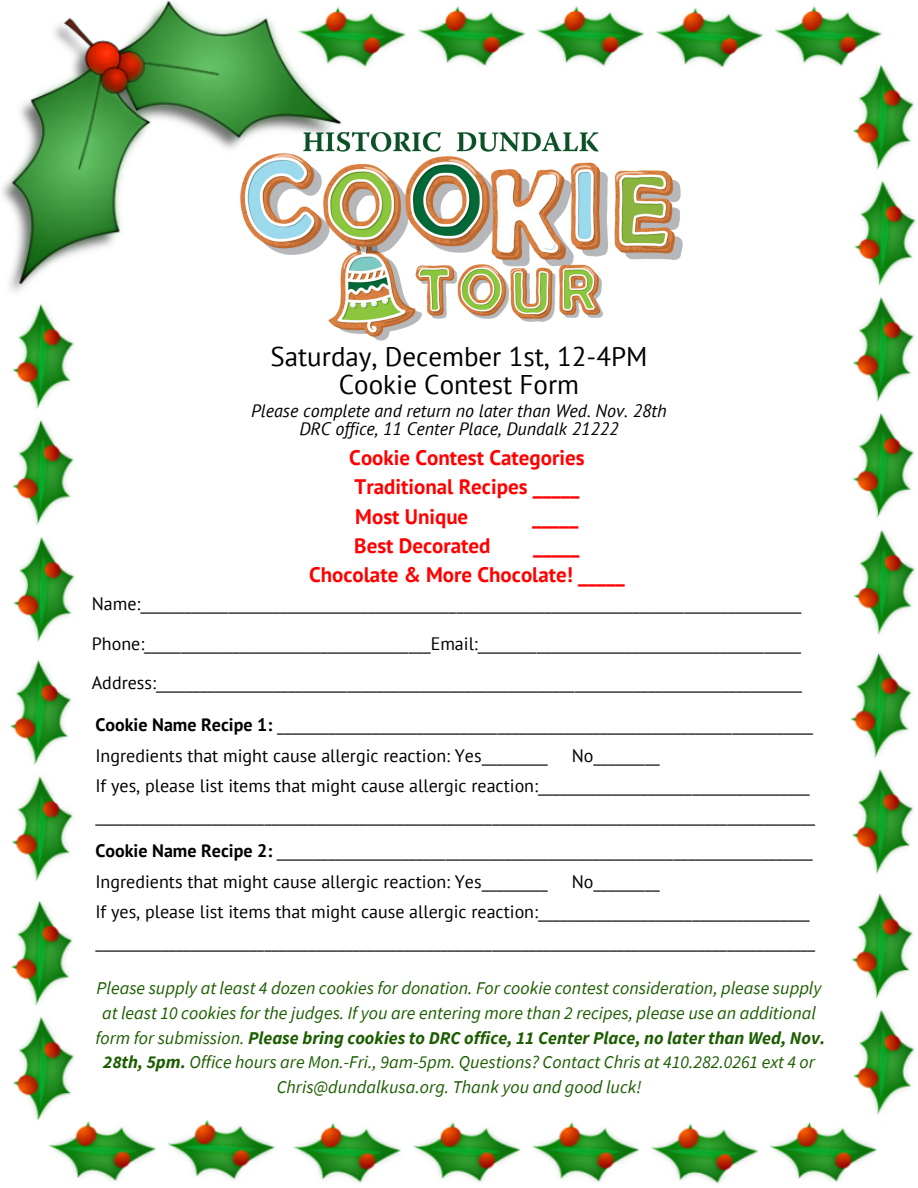
<style>
.page{position:relative;width:918px;height:1188px;background:#fff}
.page>*{position:absolute;margin:0;border:0;box-sizing:border-box;transform-origin:0 0}
.t1{font:27px/28.2px "PT Sans";color:#000;text-align:center}
.t2{font:700 21px/29.2px "PT Sans";color:#f00}
.t3{font:18px/30.3px "PT Sans";color:#000}
.t4{font:italic 18px/24.8px "Source Sans Pro";color:#1c5d00;text-align:center}
.t5{font:italic 18px/18px "PT Sans";color:#000;text-align:center}
.s1{font-weight:700}
</style>
<div class="page">
<img style="left:2px;top:0;width:914px;height:1183px">
<img style="left:235px;top:133px;width:447px;height:208px">
<h1 class="t1" style="left:270px;top:342px;width:379px">Saturday, December 1st, 12-4PM<br>Cookie Contest Form</h1>
<p class="t5" style="left:251px;top:402px;width:417px">Please complete and return no later than Wed. Nov. 28th<br>DRC office, 11 Center Place, Dundalk 21222</p>
<p class="t2" style="left:349px;top:443px;width:237px">Cookie Contest Categories<br>Traditional Recipes _____<br>Most Unique</p>
<p class="t2" style="left:532px;top:501px;width:48px">_____</p>
<p class="t2" style="left:354px;top:530px;width:138px">Best Decorated</p>
<p class="t2" style="left:309px;top:530px;width:317px;text-indent:224px">_____<br>Chocolate &amp; More Chocolate! _____</p>
<p class="t3" style="left:92px;top:584px;width:712px;line-height:39.3px;text-align:justify">Name:__________________________________________________________________________________________ Phone:_______________________________________Email:____________________________________________ Address:________________________________________________________________________________________</p>
<p class="t3" style="left:95px;top:709px;width:719px"><span class="s1">Cookie Name Recipe 1:</span> _________________________________________________________________________<br>Ingredients that might cause allergic reaction: Yes_________</p>
<p class="t3" style="left:95px;top:740px;width:721px;text-indent:476px">No_________<br>If yes, please list items that might cause allergic reaction:_____________________________________ __________________________________________________________________________________________________</p>
<p class="t3" style="left:95px;top:835px;width:719px"><span class="s1">Cookie Name Recipe 2:</span> _________________________________________________________________________<br>Ingredients that might cause allergic reaction: Yes_________</p>
<p class="t3" style="left:95px;top:866px;width:721px;text-indent:476px">No_________<br>If yes, please list items that might cause allergic reaction:_____________________________________ __________________________________________________________________________________________________</p>
<p class="t4" style="left:95px;top:975px;width:731px">Please supply at least 4 dozen cookies for donation. For cookie contest consideration, please supply at least 10 cookies for the judges. If you are entering more than 2 recipes, please use an additional form for submission. <span class="s1">Please bring cookies to DRC office, 11 Center Place, no later than Wed, Nov.<br>28th, 5pm.</span> Office hours are Mon.-Fri., 9am-5pm. Questions? Contact Chris at 410.282.0261 ext 4 or Chris@dundalkusa.org. Thank you and good luck!</p>
</div>
